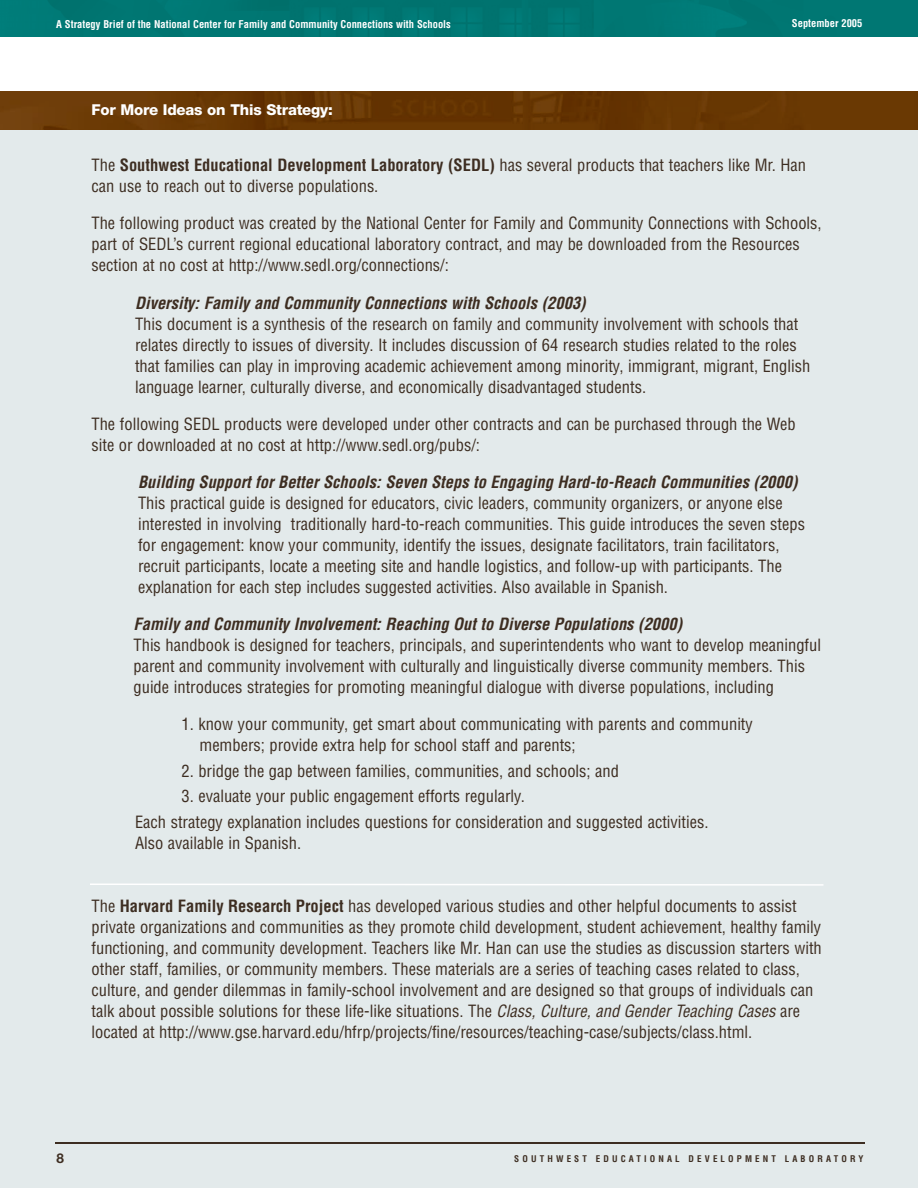
<style>
.page{position:relative;width:918px;height:1188px;background:#fff}
.page>*{position:absolute;margin:0;border:0;box-sizing:border-box;transform-origin:0 0}
.t1{font:condensed 16.5px/21px "Helvetica";color:#3d2d21}
.t2{font:italic 700 condensed 16.5px "Helvetica";color:#3d2d21}
.t3{font:800 15px "Helvetica Neue";letter-spacing:-.015em;color:#fff}
.t4{font:700 13.5px "Helvetica Neue";color:#3d2d21}
.t5{font:700 condensed 10.5px "Helvetica";color:#fff}
.t6{font:700 condensed 9px "Helvetica";letter-spacing:.35em;color:#3d2d21}
.s1{font-weight:700}
.s2{font-style:italic}
</style>
<div class="page">
<div style="left:0;top:0;width:917px;height:37px;background:#007773"></div>
<hr style="left:917px;top:0;width:1px;height:37px;background:#207977">
<div style="left:0;top:129px;width:918px;height:1059px;background:#e3eaeb"></div>
<img style="left:0;top:91px;width:918px;height:39px">
<svg style="left:90px;top:884px;width:733px;height:2px"></svg>
<hr style="left:55px;top:1142px;width:810px;height:2px;background:#3d2d21">
<p class="t5" style="left:56px;top:17px;width:396px">A Strategy Brief of the National Center for Family and Community Connections with Schools</p>
<p class="t5" style="left:792px;top:17px;width:72px">September 2005</p>
<p class="t3" style="left:92px;top:100px;width:243px">For More Ideas on This Strategy:</p>
<p class="t1" style="left:91px;top:155px;width:716px">The <span class="s1">Southwest Educational Development Laboratory (SEDL)</span> has several products that teachers like Mr. Han can use to reach out to diverse populations.</p>
<p class="t1" style="left:91px;top:213px;width:732px">The following product was created by the National Center for Family and Community Connections with Schools, part of SEDL’s current regional educational laboratory contract, and may be downloaded from the Resources section at no cost at http://www.sedl.org/connections/:</p>
<p class="t2" style="left:135px;top:292px;width:452px">Diversity: Family and Community Connections with Schools (2003)</p>
<p class="t1" style="left:135px;top:313px;width:677px">This document is a synthesis of the research on family and community involvement with schools that relates directly to issues of diversity. It includes discussion of 64 research studies related to the roles that families can play in improving academic achievement among minority, immigrant, migrant, English language learner, culturally diverse, and economically disadvantaged students.</p>
<p class="t1" style="left:91px;top:413px;width:706px">The following SEDL products were developed under other contracts and can be purchased through the Web site or downloaded at no cost at http://www.sedl.org/pubs/:</p>
<p class="t2" style="left:138px;top:472px;width:661px">Building Support for Better Schools: Seven Steps to Engaging Hard-to-Reach Communities (2000)</p>
<p class="t1" style="left:138px;top:492px;width:668px">This practical guide is designed for educators, civic leaders, community organizers, or anyone else interested in involving traditionally hard-to-reach communities. This guide introduces the seven steps for engagement: know your community, identify the issues, designate facilitators, train facilitators, recruit participants, locate a meeting site and handle logistics, and follow-up with participants. The explanation for each step includes suggested activities. Also available in Spanish.</p>
<p class="t2" style="left:134px;top:614px;width:550px">Family and Community Involvement: Reaching Out to Diverse Populations (2000)</p>
<p class="t1" style="left:134px;top:635px;width:689px">This handbook is designed for teachers, principals, and superintendents who want to develop meaningful parent and community involvement with culturally and linguistically diverse community members. This guide introduces strategies for promoting meaningful dialogue with diverse populations, including</p>
<p class="t1" style="left:200px;top:714px;width:555px;text-indent:-18px">1. know your community, get smart about communicating with parents and community members; provide extra help for school staff and parents;</p>
<p class="t1" style="left:182px;top:760px;width:439px">2. bridge the gap between families, communities, and schools; and</p>
<p class="t1" style="left:135px;top:784px;width:575px;line-height:25.5px;text-indent:46px">3. evaluate your public engagement efforts regularly.<br>Each strategy explanation includes questions for consideration and suggested activities.</p>
<p class="t1" style="left:135px;top:832px;width:168px">Also available in Spanish.</p>
<p class="t1" style="left:92px;top:895px;width:732px">The <span class="s1">Harvard Family Research Project</span> has developed various studies and other helpful documents to assist private organizations and communities as they promote child development, student achievement, healthy family functioning, and community development. Teachers like Mr. Han can use the studies as discussion starters with other staff, families, or community members. These materials are a series of teaching cases related to class, culture, and gender dilemmas in family-school involvement and are designed so that groups of individuals can talk about possible solutions for these life-like situations. The <span class="s2">Class, Culture, and Gender Teaching Cases</span> are located at http://www.gse.harvard.edu/hfrp/projects/fine/resources/teaching-case/subjects/class.html.</p>
<p class="t4" style="left:57px;top:1149px;width:9px">8</p>
<p class="t6" style="left:514px;top:1153px;width:351px">SOUTHWEST EDUCATIONAL DEVELOPMENT LABORATORY</p>
</div>
